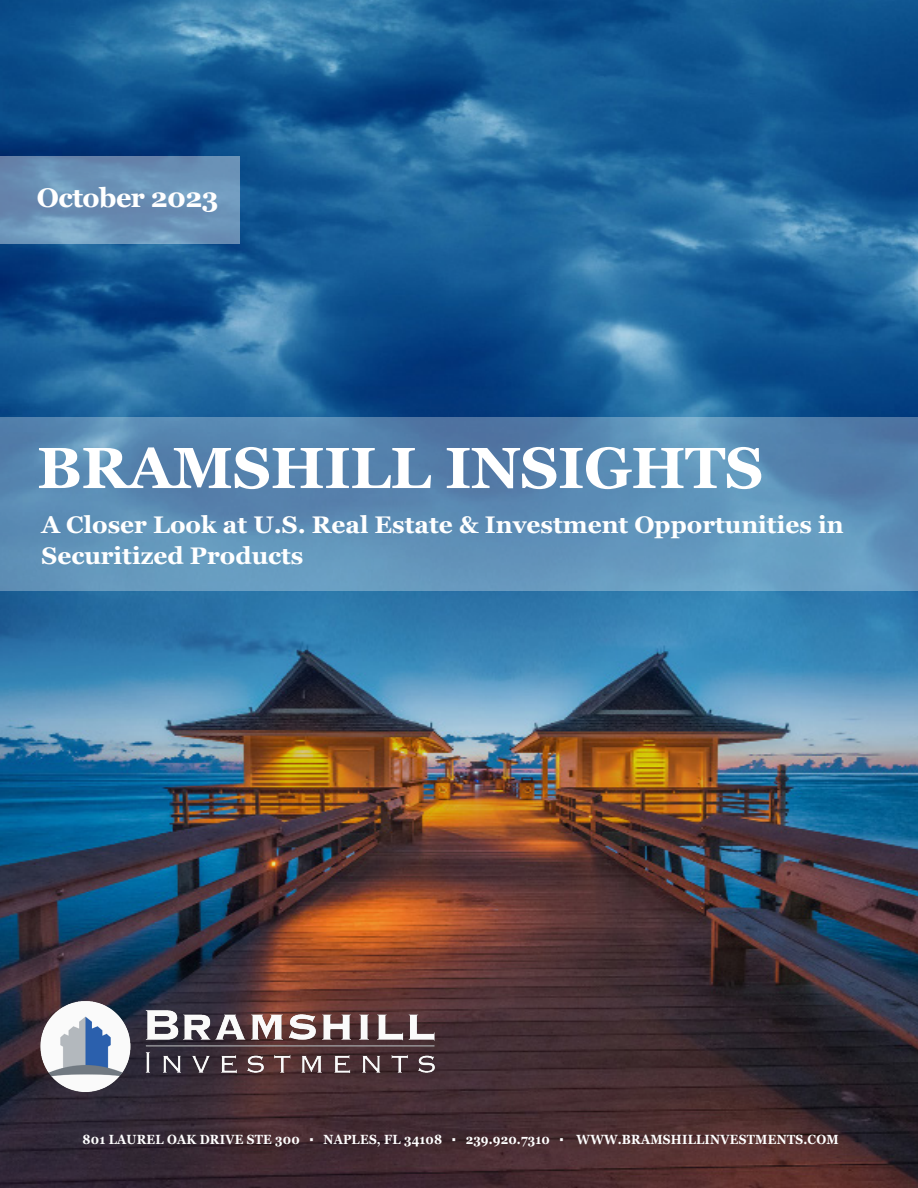
<style>
.page{position:relative;width:918px;height:1188px;background:#fff}
.page>*{position:absolute;margin:0;border:0;box-sizing:border-box;transform-origin:0 0}
.t1{font:700 57.75px "Georgia";letter-spacing:-.01em;color:#fff}
.t2{font:700 27px "Georgia";letter-spacing:-.02em;color:#fff}
.t3{font:700 24px "Georgia";color:#fff}
.t4{font:700 13.35px "Georgia";letter-spacing:.02em;color:#fff;scale:.9 1}
</style>
<div class="page">
<img style="left:0;top:0;width:918px;height:1188px">
<svg style="left:1px;top:156px;width:239px;height:88px;background:#6c92b7"></svg>
<svg style="left:0;top:417px;width:918px;height:174px;background:#5d8db6"></svg>
<img style="left:36px;top:998px;width:450px;height:104px">
<p class="t2" style="left:37px;top:180px;width:183px">October 2023</p>
<p class="t1" style="left:37px;top:431px;width:728px">BRAMSHILL INSIGHTS</p>
<p class="t3" style="left:41px;top:509px;width:804px">A Closer Look at U.S. Real Estate &amp; Investment Opportunities in</p>
<p class="t3" style="left:41px;top:541px;width:264px">Securitized Products</p>
<p class="t4" style="left:83px;top:1131px;width:842px">801 LAUREL OAK DRIVE STE 300 ▪ NAPLES, FL 34108 ▪ 239.920.7310 ▪ WWW.BRAMSHILLINVESTMENTS.COM</p>
</div>
